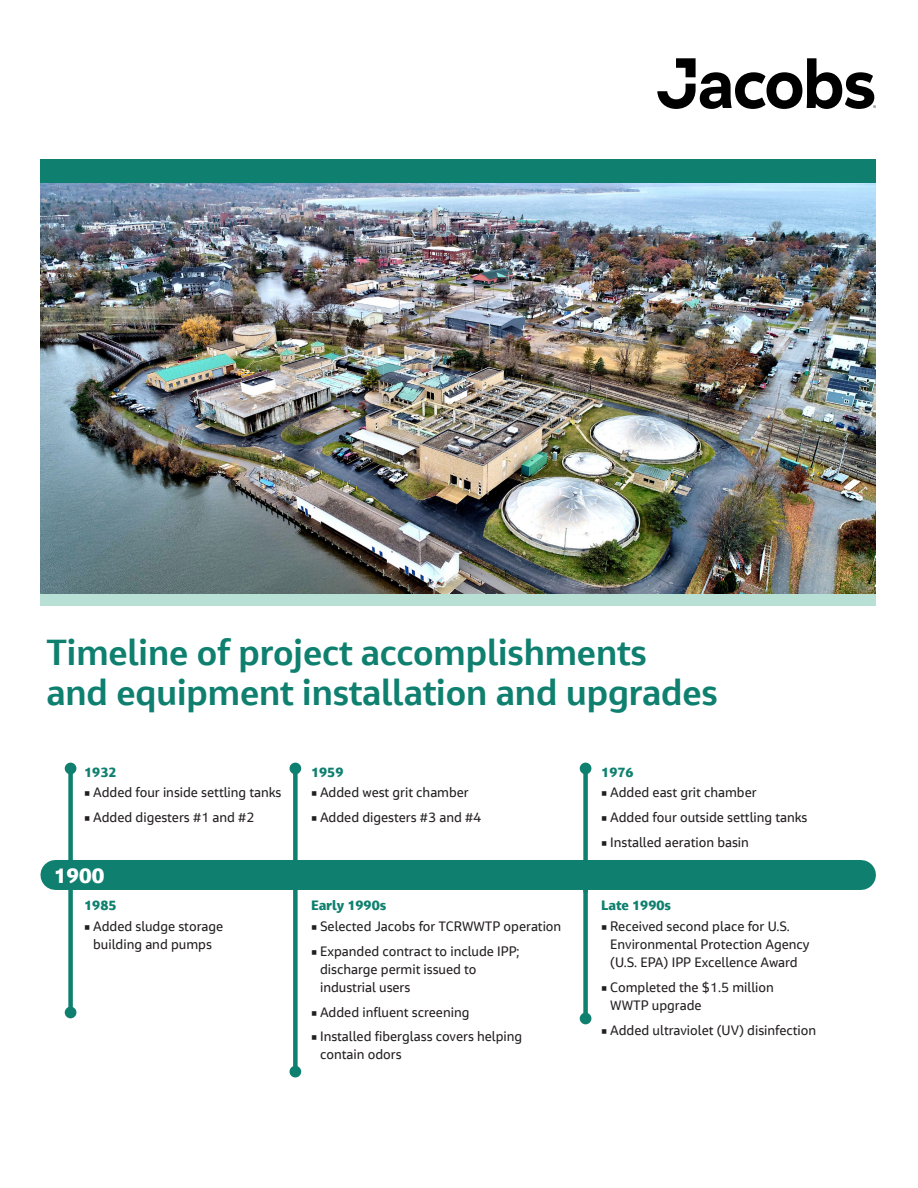
<style>
.page{position:relative;width:918px;height:1188px;background:#fff}
.page>*{position:absolute;margin:0;border:0;box-sizing:border-box;transform-origin:0 0}
.Headline_24_27{font:700 36px/40.5px "Jacobs Chronos";color:#0f806f}
.Body_Head_9_12{font:800 21px "Jacobs Chronos";color:#fff}
.t1{font:13.5px/18px "Jacobs Chronos";color:#231f20}
.Body_Head_9_12-2{font:800 13.5px "Jacobs Chronos";color:#0f806f}
.s1{font-family:"Utopia Std"}
</style>
<div class="page">
<div style="left:68px;top:768px;width:5px;height:117px;background:#0f806f"></div>
<div style="left:65px;top:763px;width:11px;height:11px;background:#0f806f;border-radius:50%"></div>
<div style="left:68px;top:864px;width:5px;height:149px;background:#0f806f"></div>
<div style="left:65px;top:1007px;width:11px;height:11px;background:#0f806f;border-radius:50%"></div>
<div style="left:293px;top:768px;width:5px;height:112px;background:#0f806f"></div>
<div style="left:290px;top:763px;width:11px;height:11px;background:#0f806f;border-radius:50%"></div>
<div style="left:293px;top:864px;width:5px;height:208px;background:#0f806f"></div>
<div style="left:290px;top:1066px;width:11px;height:11px;background:#0f806f;border-radius:50%"></div>
<div style="left:583px;top:768px;width:5px;height:125px;background:#0f806f"></div>
<div style="left:580px;top:763px;width:11px;height:11px;background:#0f806f;border-radius:50%"></div>
<div style="left:583px;top:864px;width:5px;height:155px;background:#0f806f"></div>
<div style="left:580px;top:1013px;width:11px;height:11px;background:#0f806f;border-radius:50%"></div>
<div style="left:55px;top:860px;width:806px;height:30px;background:#0f806f"></div>
<div style="left:40px;top:159px;width:836px;height:25px;background:#0f806f"></div>
<div style="left:40px;top:594px;width:836px;height:12px;background:#b9e0d5"></div>
<img style="left:40px;top:184px;width:836px;height:410px">
<svg style="left:657px;top:58px;width:219px;height:51px"></svg>
<p class="Headline_24_27" style="left:46px;top:631px;width:673px">Timeline of project accomplishments<br>and equipment installation and upgrades</p>
<p class="Body_Head_9_12-2" style="left:84px;top:763px;width:34px">1932</p>
<p class="t1" style="left:84px;top:783px;width:199px"><span class="s1">■</span> Added four inside settling tanks</p>
<p class="t1" style="left:84px;top:808px;width:172px"><span class="s1">■</span> Added digesters #1 and #2</p>
<p class="Body_Head_9_12" style="left:54px;top:862px;width:52px">1900</p>
<p class="Body_Head_9_12-2" style="left:84px;top:897px;width:34px">1985</p>
<p class="t1" style="left:84px;top:917px;width:140px;text-align:center"><span class="s1">■</span> Added sludge storage building and pumps</p>
<p class="Body_Head_9_12-2" style="left:311px;top:763px;width:34px">1959</p>
<p class="t1" style="left:311px;top:783px;width:159px"><span class="s1">■</span> Added west grit chamber</p>
<p class="t1" style="left:311px;top:808px;width:172px"><span class="s1">■</span> Added digesters #3 and #4</p>
<p class="Body_Head_9_12-2" style="left:311px;top:897px;width:77px">Early 1990s</p>
<p class="t1" style="left:311px;top:917px;width:252px"><span class="s1">■</span> Selected Jacobs for TCRWWTP operation</p>
<p class="t1" style="left:320px;top:942px;width:201px;text-indent:-9px"><span class="s1">■</span> Expanded contract to include IPP; discharge permit issued to industrial users</p>
<p class="t1" style="left:311px;top:1003px;width:160px"><span class="s1">■</span> Added influent screening</p>
<p class="t1" style="left:320px;top:1027px;width:204px;text-indent:-9px"><span class="s1">■</span> Installed fiberglass covers helping contain odors</p>
<p class="Body_Head_9_12-2" style="left:601px;top:763px;width:34px">1976</p>
<p class="t1" style="left:601px;top:783px;width:157px"><span class="s1">■</span> Added east grit chamber</p>
<p class="t1" style="left:601px;top:808px;width:208px"><span class="s1">■</span> Added four outside settling tanks</p>
<p class="t1" style="left:601px;top:833px;width:149px"><span class="s1">■</span> Installed aeration basin</p>
<p class="Body_Head_9_12-2" style="left:601px;top:897px;width:71px">Late 1990s</p>
<p class="t1" style="left:610px;top:917px;width:201px;text-indent:-9px"><span class="s1">■</span> Received second place for U.S.<br>Environmental Protection Agency (U.S. EPA) IPP Excellence Award</p>
<p class="t1" style="left:610px;top:978px;width:165px;text-indent:-9px"><span class="s1">■</span> Completed the $1.5 million<br>WWTP upgrade</p>
<p class="t1" style="left:601px;top:1021px;width:216px"><span class="s1">■</span> Added ultraviolet (UV) disinfection</p>
</div>
